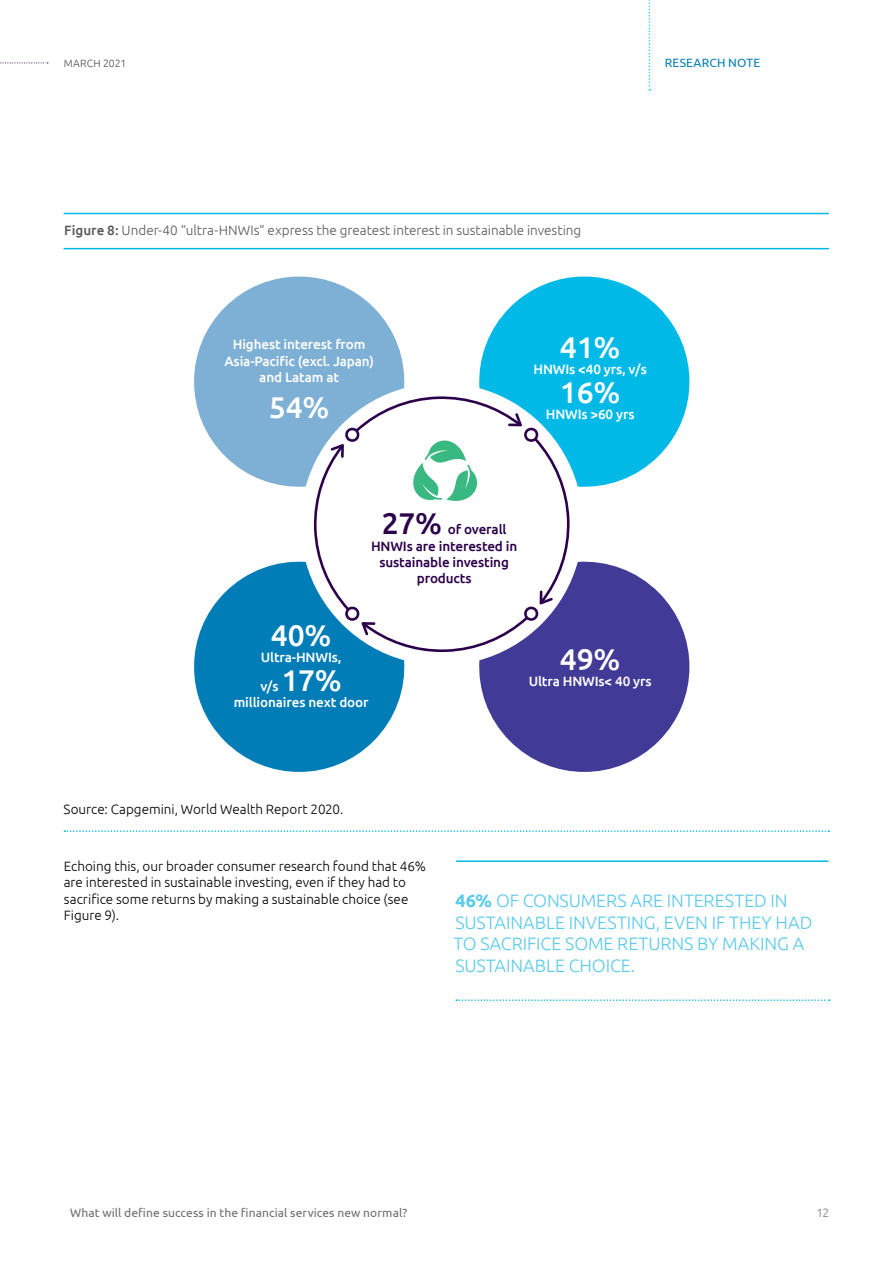
<style>
.page{position:relative;width:893px;height:1263px;background:#fff}
.page>*{position:absolute;margin:0;border:0;box-sizing:border-box;transform-origin:0 0}
.t1{font:500 30px "Ubuntu";letter-spacing:-.01em;color:#fff}
.t2{font:500 30px "Ubuntu";color:#2c004b}
.t3{font:300 18px/21.6px "Ubuntu";letter-spacing:-.005em;color:#5bcaec}
.t4{font:300 13.5px/16.5px "Ubuntu";color:#000}
.t5{font:500 13.5px/16.5px "Ubuntu";letter-spacing:-.01em;color:#fff;text-align:center}
.t6{font:300 13.5px "Ubuntu";color:#58595b}
.t7{font:500 13.5px "Ubuntu";letter-spacing:-.01em;color:#2c004b}
.t8{font:12px "Ubuntu";letter-spacing:.005em;color:#6d6e71}
.t9{font:12px "Ubuntu";letter-spacing:.015em;color:#007db7}
.t10{font:300 12px "Ubuntu";color:#77787b}
.t11{font:300 10.5px "Ubuntu";letter-spacing:.01em;color:#4d4d4f}
.s1{font-weight:500}
.s2{font-weight:700}
</style>
<div class="page">
<hr style="left:64px;top:213px;width:765px;height:1px;background:#00b9e7">
<hr style="left:64px;top:248px;width:765px;height:1px;background:#00b9e7">
<svg style="left:64px;top:830px;width:765px;height:2px"></svg>
<svg style="left:194px;top:561px;width:211px;height:211px;fill:#007db7"></svg>
<svg style="left:479px;top:561px;width:211px;height:211px;fill:#413b97"></svg>
<svg style="left:479px;top:276px;width:211px;height:211px;fill:#00b9e7"></svg>
<svg style="left:194px;top:276px;width:211px;height:211px;fill:#7eafd4"></svg>
<svg style="left:313px;top:395px;width:257px;height:257px"></svg>
<hr style="left:456px;top:860px;width:372px;height:2px;background:#00b9e7">
<svg style="left:456px;top:999px;width:373px;height:2px"></svg>
<svg style="left:649px;top:0;width:1px;height:91px"></svg>
<svg style="left:0;top:62px;width:48px;height:2px"></svg>
<p class="t11" style="left:64px;top:56px;width:64px">MARCH 2021</p>
<p class="t9" style="left:665px;top:55px;width:97px">RESEARCH NOTE</p>
<p class="t6" style="left:64px;top:222px;width:519px"><span class="s1">Figure 8:</span> Under-40 “ultra-HNWIs” express the greatest interest in sustainable investing</p>
<p class="t5" style="left:224px;top:336px;width:151px">Highest interest from<br>Asia-Pacific (excl. Japan) and Latam at</p>
<h1 class="t1" style="left:269px;top:388px;width:62px">54%</h1>
<h1 class="t1" style="left:560px;top:328px;width:62px">41%</h1>
<p class="t5" style="left:533px;top:360px;width:115px">HNWIs &lt;40 yrs, v/s</p>
<h1 class="t1" style="left:560px;top:373px;width:62px">16%</h1>
<p class="t5" style="left:546px;top:405px;width:90px">HNWIs &gt;60 yrs</p>
<h1 class="t2" style="left:382px;top:505px;width:62px">27%</h1>
<p class="t7" style="left:448px;top:521px;width:60px">of overall</p>
<p class="t7" style="left:371px;top:537px;width:148px">HNWIs are interested in</p>
<p class="t7" style="left:379px;top:553px;width:131px">sustainable investing</p>
<p class="t7" style="left:417px;top:570px;width:56px">products</p>
<h1 class="t1" style="left:271px;top:616px;width:62px">40%</h1>
<p class="t5" style="left:260px;top:643px;width:83px;line-height:28.5px;text-align:left">Ultra-HNWIs, v/s</p>
<h1 class="t1" style="left:281px;top:661px;width:62px">17%</h1>
<p class="t5" style="left:234px;top:693px;width:136px">millionaires next door</p>
<h1 class="t1" style="left:560px;top:640px;width:62px">49%</h1>
<p class="t5" style="left:529px;top:673px;width:124px">Ultra HNWIs&lt; 40 yrs</p>
<p class="t4" style="left:64px;top:800px;width:281px">Source: Capgemini, World Wealth Report 2020.</p>
<p class="t4" style="left:64px;top:857px;width:364px">Echoing this, our broader consumer research found that 46% are interested in sustainable investing, even if they had to sacrifice some returns by making a sustainable choice (see Figure 9).</p>
<h2 class="t3" style="left:453px;top:889px;width:360px"><span class="s2">46%</span> OF CONSUMERS ARE INTERESTED IN SUSTAINABLE INVESTING, EVEN IF THEY HAD TO SACRIFICE SOME RETURNS BY MAKING A SUSTAINABLE CHOICE.</h2>
<p class="t8" style="left:70px;top:1205px;width:338px">What will define success in the financial services new normal?</p>
<p class="t10" style="left:816px;top:1205px;width:14px">12</p>
</div>
